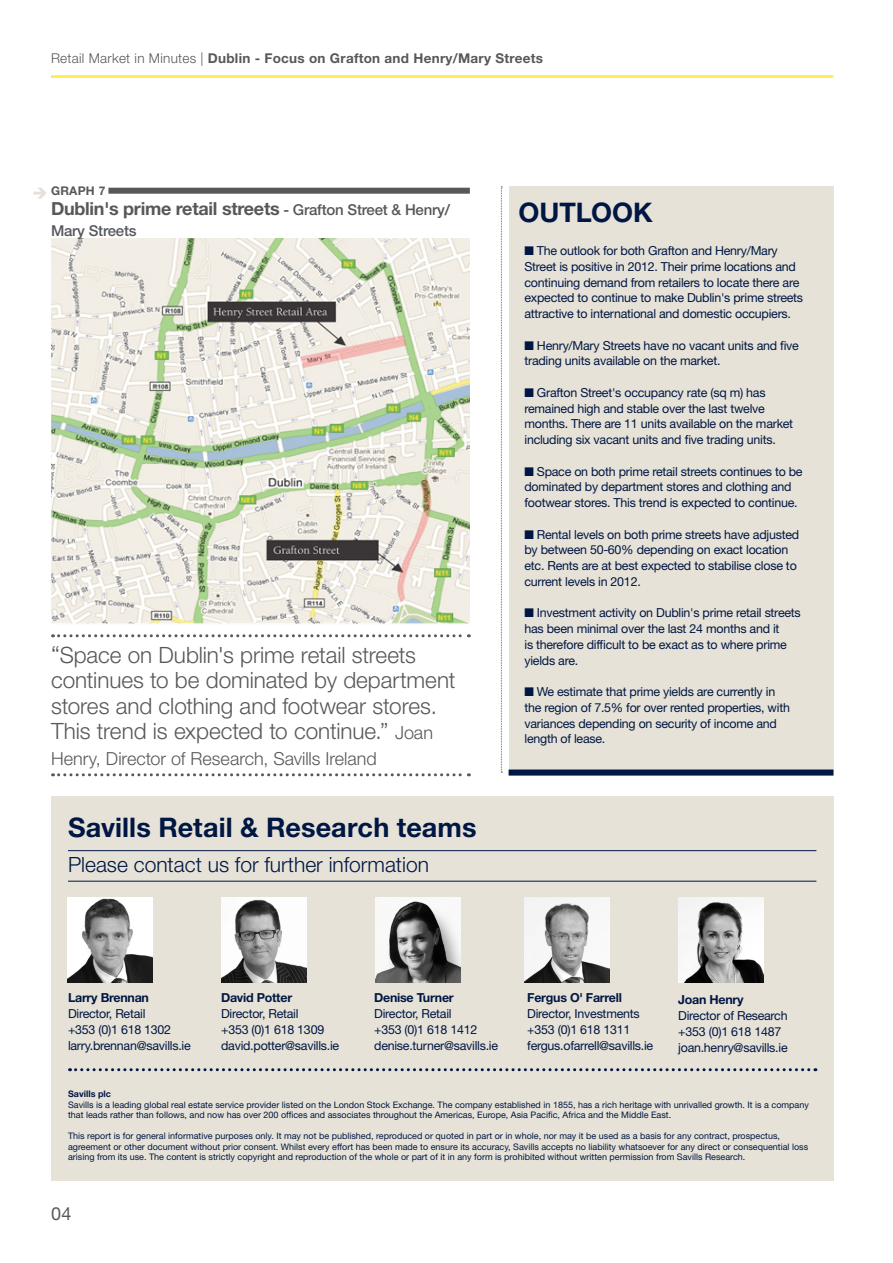
<style>
.page{position:relative;width:893px;height:1263px;background:#fff}
.page>*{position:absolute;margin:0;border:0;box-sizing:border-box;transform-origin:0 0}
.H_BoxoutHeadline{font:700 27px "Helvetica Neue LT Std";color:#001643}
.H_Quote{font:300 22.5px/25.5px "Helvetica Neue LT Std";letter-spacing:-.005em;color:#57585a}
.t1{font:300 21px "Helvetica Neue LT Std";color:#001643}
.H_GraphHeader{font:700 18px "Helvetica Neue LT Std";letter-spacing:-.015em;color:#57585a}
.H_Quote-2{font:300 18px "Helvetica Neue LT Std";color:#57585a}
.t2{font:18px "Helvetica Neue LT Std";color:#57585a}
.H_GraphHeader-2{font:500 15px "Helvetica Neue LT Std";letter-spacing:-.015em;color:#57585a}
.t3{font:700 13.5px "Helvetica Neue LT Std";letter-spacing:.02em;color:#57585a}
.H_Body{font:12.45px/15.8px "Helvetica Neue LT Std";letter-spacing:-.02em;color:#001643}
.t4{font:700 12.45px "Helvetica Neue LT Std";letter-spacing:-.02em;color:#001643}
.H_GraphName{font:700 12px "Helvetica Neue LT Std";letter-spacing:.02em;color:#57585a}
.t5{font:9px/10.5px "Helvetica Neue LT Std";color:#001643}
.t6{font:700 9px "Helvetica Neue LT Std";color:#001643}
.s1{font-weight:300}
.s2{font-weight:500;font-size:15px}
.s3{font-size:24px}
.s4{font-size:18px}
.s5{font-weight:700}
</style>
<div class="page">
<hr style="left:51px;top:75px;width:782px;height:3px;background:#ffe94d">
<div style="left:509px;top:187px;width:324px;height:589px;background:#e6e2d7"></div>
<div style="left:509px;top:769px;width:324px;height:6px;background:#001643"></div>
<svg style="left:501px;top:187px;width:1px;height:586px"></svg>
<div style="left:51px;top:796px;width:782px;height:385px;background:#e6e2d7"></div>
<hr style="left:68px;top:850px;width:748px;height:1px;background:#001643">
<hr style="left:68px;top:881px;width:748px;height:1px;background:#001643">
<svg style="left:70px;top:1068px;width:746px;height:3px"></svg>
<svg style="left:53px;top:634px;width:416px;height:3px"></svg>
<svg style="left:53px;top:773px;width:416px;height:3px"></svg>
<svg style="left:33px;top:188px;width:14px;height:11px"></svg>
<img style="left:68px;top:897px;width:85px;height:85px">
<img style="left:222px;top:897px;width:85px;height:85px">
<img style="left:51px;top:239px;width:419px;height:385px">
<img style="left:525px;top:897px;width:85px;height:85px">
<img style="left:375px;top:897px;width:85px;height:85px">
<img style="left:679px;top:897px;width:85px;height:85px">
<div style="left:108px;top:188px;width:362px;height:6px;background:#57585a"></div>
<p class="t3" style="left:51px;top:50px;width:494px"><span class="s1">Retail Market in Minutes |</span> Dublin - Focus on Grafton and Henry/Mary Streets</p>
<p class="H_GraphName" style="left:51px;top:183px;width:56px">GRAPH 7</p>
<p class="H_GraphHeader" style="left:51px;top:198px;width:400px">Dublin's prime retail streets <span class="s2">- Grafton Street &amp; Henry/</span></p>
<p class="H_GraphHeader-2" style="left:51px;top:221px;width:87px">Mary Streets</p>
<p class="H_Quote" style="left:51px;top:642px;width:406px"><span class="s3">“</span>Space on Dublin's prime retail streets continues to be dominated by department stores and clothing and footwear stores.<br>This trend is expected to continue.” <span class="s4">Joan</span></p>
<p class="H_Quote-2" style="left:51px;top:747px;width:327px">Henry, Director of Research, Savills Ireland</p>
<p class="H_BoxoutHeadline" style="left:68px;top:811px;width:410px">Savills Retail &amp; Research teams</p>
<p class="t1" style="left:68px;top:852px;width:362px">Please contact us for further information</p>
<p class="H_BoxoutHeadline" style="left:518px;top:196px;width:136px">OUTLOOK</p>
<p class="H_Body" style="left:524px;top:243px;width:280px">■ The outlook for both Grafton and Henry/Mary Street is positive in 2012. Their prime locations and continuing demand from retailers to locate there are expected to continue to make Dublin's prime streets attractive to international and domestic occupiers.</p>
<p class="H_Body" style="left:524px;top:337px;width:276px">■ Henry/Mary Streets have no vacant units and five trading units available on the market.</p>
<p class="H_Body" style="left:524px;top:384px;width:270px">■ Grafton Street's occupancy rate (sq m) has remained high and stable over the last twelve months. There are 11 units available on the market including six vacant units and five trading units.</p>
<p class="H_Body" style="left:524px;top:463px;width:280px">■ Space on both prime retail streets continues to be dominated by department stores and clothing and footwear stores. This trend is expected to continue.</p>
<p class="H_Body" style="left:524px;top:526px;width:276px">■ Rental levels on both prime streets have adjusted by between 50-60% depending on exact location etc. Rents are at best expected to stabilise close to current levels in 2012.</p>
<p class="H_Body" style="left:524px;top:605px;width:278px">■ Investment activity on Dublin's prime retail streets has been minimal over the last 24 months and it<br>is therefore difficult to be exact as to where prime yields are.</p>
<p class="H_Body" style="left:524px;top:684px;width:267px">■ We estimate that prime yields are currently in the region of 7.5% for over rented properties, with variances depending on security of income and length of lease.</p>
<p class="t4" style="left:68px;top:990px;width:82px">Larry Brennan</p>
<p class="H_Body" style="left:68px;top:1005px;width:79px">Director, Retail</p>
<p class="H_Body" style="left:68px;top:1021px;width:105px">+353 (0)1 618 1302</p>
<p class="H_Body" style="left:68px;top:1037px;width:124px">larry.brennan@savills.ie</p>
<p class="H_Body" style="left:221px;top:990px;width:79px"><span class="s5">David Potter<br></span>Director, Retail</p>
<p class="H_Body" style="left:221px;top:1021px;width:105px">+353 (0)1 618 1309</p>
<p class="H_Body" style="left:221px;top:1037px;width:120px">david.potter@savills.ie</p>
<p class="t4" style="left:374px;top:990px;width:81px">Denise Turner</p>
<p class="H_Body" style="left:374px;top:1005px;width:79px">Director, Retail</p>
<p class="H_Body" style="left:374px;top:1021px;width:105px">+353 (0)1 618 1412</p>
<p class="H_Body" style="left:374px;top:1037px;width:125px">denise.turner@savills.ie</p>
<p class="t4" style="left:527px;top:990px;width:96px">Fergus O' Farrell</p>
<p class="H_Body" style="left:527px;top:1005px;width:114px">Director, Investments</p>
<p class="H_Body" style="left:527px;top:1021px;width:105px">+353 (0)1 618 1311</p>
<p class="H_Body" style="left:527px;top:1037px;width:128px">fergus.ofarrell@savills.ie</p>
<p class="t4" style="left:678px;top:992px;width:67px">Joan Henry</p>
<p class="H_Body" style="left:678px;top:1008px;width:111px">Director of Research</p>
<p class="H_Body" style="left:678px;top:1023px;width:105px">+353 (0)1 618 1487</p>
<p class="H_Body" style="left:678px;top:1039px;width:111px">joan.henry@savills.ie</p>
<p class="t6" style="left:68px;top:1088px;width:44px">Savills plc</p>
<p class="t5" style="left:68px;top:1099px;width:742px">Savills is a leading global real estate service provider listed on the London Stock Exchange. The company established in 1855, has a rich heritage with unrivalled growth. It is a company that leads rather than follows, and now has over 200 offices and associates throughout the Americas, Europe, Asia Pacific, Africa and the Middle East.</p>
<p class="t5" style="left:68px;top:1130px;width:742px">This report is for general informative purposes only. It may not be published, reproduced or quoted in part or in whole, nor may it be used as a basis for any contract, prospectus, agreement or other document without prior consent. Whilst every effort has been made to ensure its accuracy, Savills accepts no liability whatsoever for any direct or consequential loss arising from its use. The content is strictly copyright and reproduction of the whole or part of it in any form is prohibited without written permission from Savills Research.</p>
<p class="t2" style="left:51px;top:1203px;width:22px">04</p>
</div>
